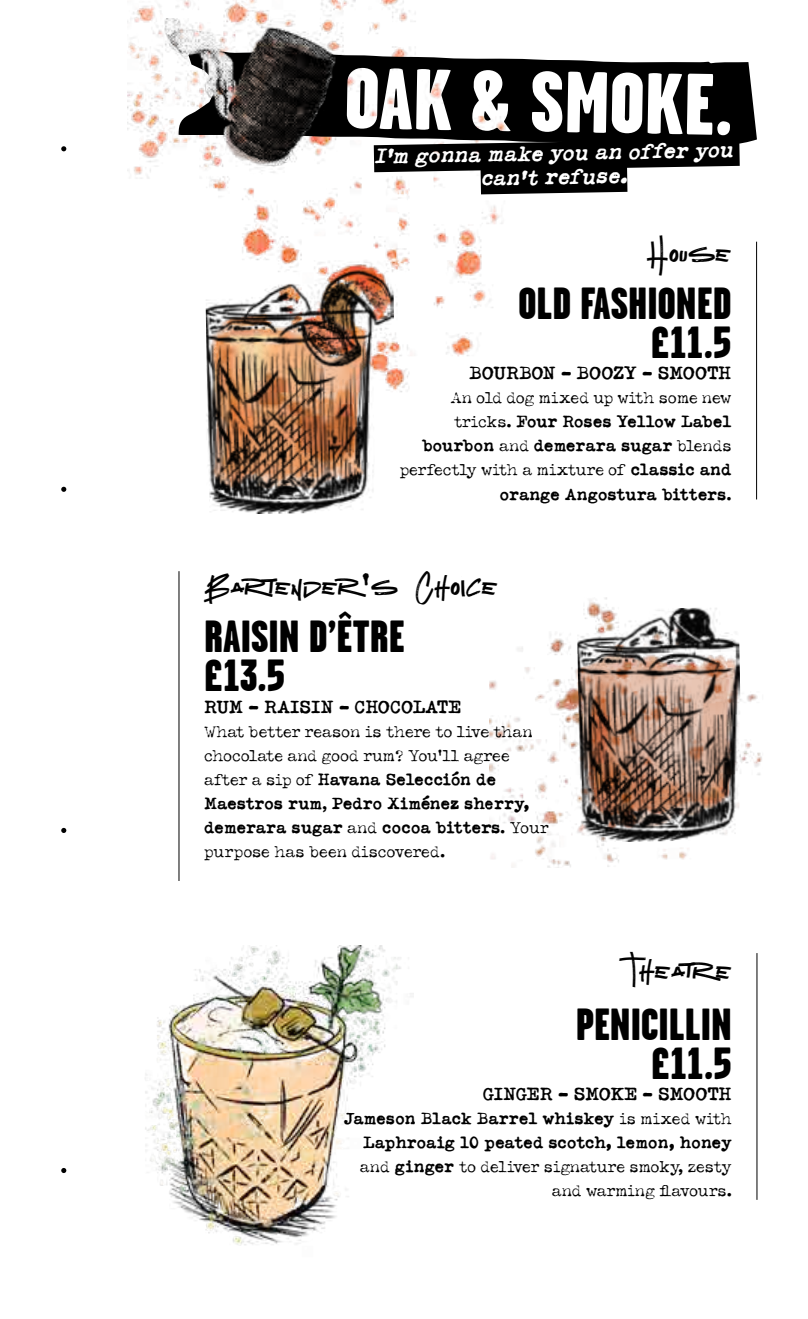
<style>
.page{position:relative;width:808px;height:1319px;background:#fff}
.page>*{position:absolute;margin:0;border:0;box-sizing:border-box;transform-origin:0 0}
.t1{font:900 86.7px "Garage Gothic";color:#fff}
.t2{font:900 45px/39px "Garage Gothic";color:#000;text-align:right}
.t3{font:33px "Network Free Version";letter-spacing:.02em;color:#000}
.t4{font:italic 700 21px/24px "Typeka";color:#fff;text-align:center}
.t5{font:700 18px "Typeka";letter-spacing:-.02em;color:#000}
.t6{font:700 16.5px/24px "Typeka";color:#000;text-align:right}
.t7{font:16.5px/24px "Typeka";color:#000}
.s1{font-weight:400}
.s2{font-family:"Typeka"}
.s3{font-weight:700}
</style>
<div class="page">
<hr style="left:179px;top:571px;width:1px;height:309px;background:#000">
<hr style="left:756px;top:242px;width:1px;height:257px;background:#000">
<hr style="left:756px;top:952px;width:1px;height:247px;background:#000">
<img style="left:205px;top:203px;width:298px;height:311px">
<img style="left:490px;top:597px;width:272px;height:270px">
<img style="left:145px;top:945px;width:269px;height:301px">
<img style="left:127px;top:21px;width:630px;height:182px">
<svg style="left:61px;top:1168px;width:5px;height:4px"></svg>
<svg style="left:61px;top:827px;width:5px;height:5px"></svg>
<svg style="left:61px;top:486px;width:5px;height:6px"></svg>
<svg style="left:61px;top:146px;width:5px;height:5px"></svg>
<img style="left:128px;top:0;width:289px;height:191px">
<h1 class="t1" style="left:346px;top:50px;width:390px;rotate:1deg">OAK &amp; SMOKE.</h1>
<p class="t4" style="left:374px;top:143px;width:361px;rotate:-1deg">I’m gonna make you an offer you can’t refuse.</p>
<h3 class="t3" style="left:647px;top:232px;width:86px">House</h3>
<h2 class="t2" style="left:518px;top:283px;width:214px">OLD FASHIONED £11.5</h2>
<p class="t5" style="left:469px;top:361px;width:264px">BOURBON - BOOZY - SMOOTH</p>
<p class="t6" style="left:400px;top:385px;width:333px"><span class="s1">An old dog mixed up with some new tricks.</span> Four Roses Yellow Label bourbon <span class="s1">and</span> demerara sugar <span class="s1">blends perfectly with a mixture of</span> classic and orange Angostura bitters<span class="s1">.</span></p>
<h3 class="t3" style="left:204px;top:565px;width:295px">Bartender<span class="s2">’</span>s Choice</h3>
<h2 class="t2" style="left:204px;top:616px;width:202px;text-align:left">RAISIN D’ÊTRE £13.5</h2>
<p class="t5" style="left:204px;top:694px;width:259px">RUM - RAISIN - CHOCOLATE</p>
<p class="t7" style="left:204px;top:719px;width:346px">What better reason is there to live than chocolate and good rum? You’ll agree after a sip of <span class="s3">Havana Selección de Maestros rum</span>, <span class="s3">Pedro Ximénez sherry, demerara sugar</span> and <span class="s3">cocoa bitters</span>. Your purpose has been discovered.</p>
<h3 class="t3" style="left:620px;top:949px;width:114px">Theatre</h3>
<h2 class="t2" style="left:576px;top:1004px;width:157px">PENICILLIN £11.5</h2>
<p class="t5" style="left:483px;top:1082px;width:250px">GINGER - SMOKE - SMOOTH</p>
<p class="t6" style="left:344px;top:1105px;width:389px">Jameson Black Barrel whiskey <span class="s1">is mixed with </span>Laphroaig 10 peated scotch, lemon, honey <span class="s1">and</span> ginger <span class="s1">to deliver signature smoky, zesty and warming flavours.</span></p>
</div>
